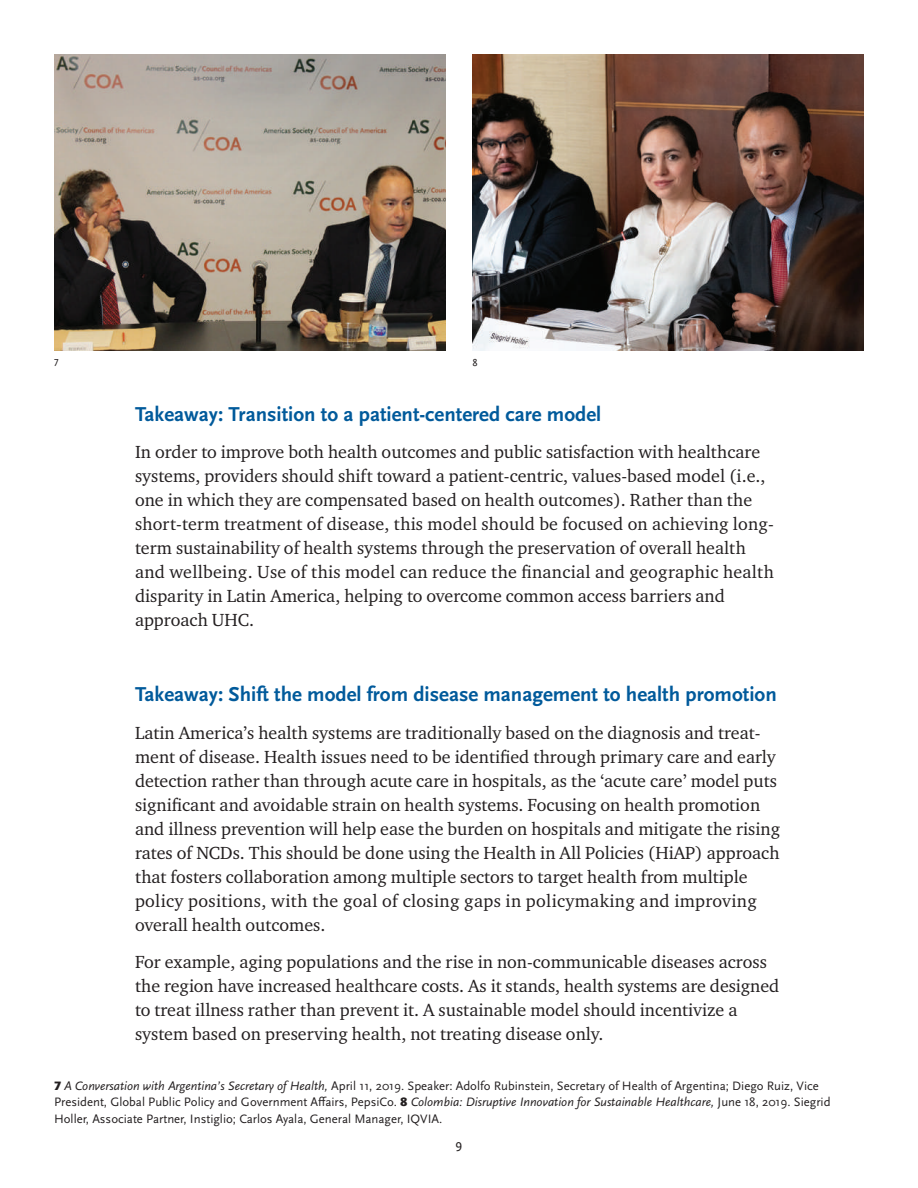
<style>
.page{position:relative;width:918px;height:1188px;background:#fff}
.page>*{position:absolute;margin:0;border:0;box-sizing:border-box;transform-origin:0 0}
.t1{font:700 21px "Scala Sans Pro";color:#015a9b}
.t2{font:18px/24px "Charter ITC";color:#231f20}
.t3{font:13.5px "Scala Sans Pro";color:#231f20}
.t4{font:12.75px/16.5px "Scala Sans Pro";color:#231f20}
.t5{font:10.5px "Scala Sans Pro";color:#231f20}
.s1{font-weight:900}
.s2{font-style:italic}
</style>
<div class="page">
<img style="left:472px;top:54px;width:392px;height:297px">
<img style="left:54px;top:54px;width:392px;height:297px">
<p class="t5" style="left:54px;top:355px;width:6px">7</p>
<p class="t5" style="left:472px;top:355px;width:7px">8</p>
<p class="t1" style="left:135px;top:400px;width:468px">Takeaway: Transition to a patient-centered care model</p>
<p class="t2" style="left:135px;top:440px;width:640px">In order to improve both health outcomes and public satisfaction with healthcare systems, providers should shift toward a patient-centric, values-based model (i.e., one in which they are compensated based on health outcomes). Rather than the short-term treatment of disease, this model should be focused on achieving long&shy;term sustainability of health systems through the preservation of overall health and wellbeing. Use of this model can reduce the financial and geographic health disparity in Latin America, helping to overcome common access barriers and approach UHC.</p>
<p class="t1" style="left:135px;top:680px;width:643px">Takeaway: Shift the model from disease management to health promotion</p>
<p class="t2" style="left:135px;top:720px;width:647px">Latin America’s health systems are traditionally based on the diagnosis and treat&shy;ment of disease. Health issues need to be identified through primary care and early detection rather than through acute care in hospitals, as the ‘acute care’ model puts significant and avoidable strain on health systems. Focusing on health promotion and illness prevention will help ease the burden on hospitals and mitigate the rising rates of NCDs. This should be done using the Health in All Policies (HiAP) approach that fosters collaboration among multiple sectors to target health from multiple policy positions, with the goal of closing gaps in policymaking and improving overall health outcomes.</p>
<p class="t2" style="left:135px;top:950px;width:646px">For example, aging populations and the rise in non-communicable diseases across the region have increased healthcare costs. As it stands, health systems are designed to treat illness rather than prevent it. A sustainable model should incentivize a system based on preserving health, not treating disease only.</p>
<p class="t4" style="left:54px;top:1077px;width:778px"><span class="s1">7</span> <span class="s2">A Conversation with Argentina’s Secretary of Health,</span> April 11, 2019. Speaker: Adolfo Rubinstein, Secretary of Health of Argentina; Diego Ruiz, Vice<br>President, Global Public Policy and Government Affairs, PepsiCo. <span class="s1">8</span> <span class="s2">Colombia: Disruptive Innovation for Sustainable Healthcare,</span> June 18, 2019. Siegrid<br>Holler, Associate Partner, Instiglio; Carlos Ayala, General Manager, IQVIA.</p>
<p class="t3" style="left:456px;top:1138px;width:8px">9</p>
</div>
